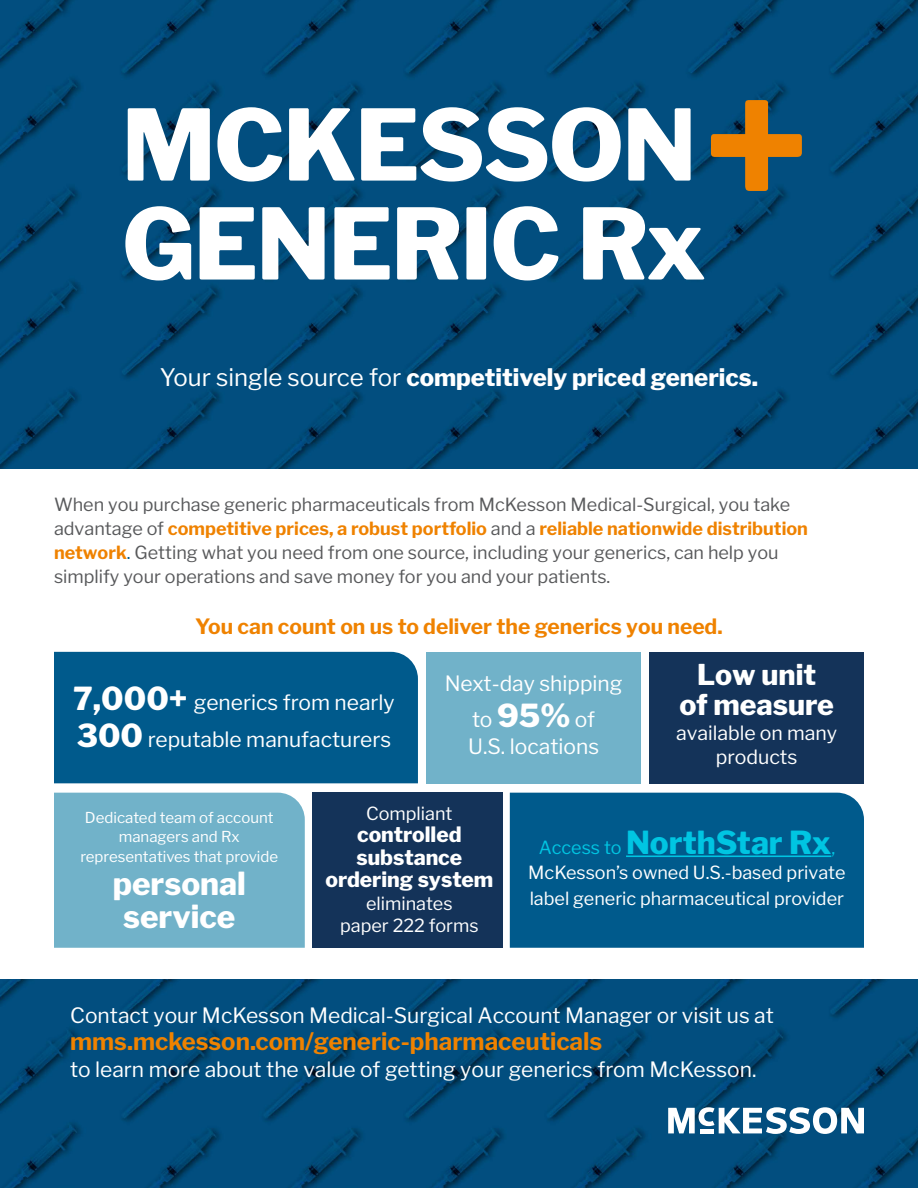
<style>
.page{position:relative;width:918px;height:1188px;background:#fff}
.page>*{position:absolute;margin:0;border:0;box-sizing:border-box;transform-origin:0 0}
.t1{font:800 97.5px/99px "Libre Franklin";letter-spacing:-.02em;color:#fff}
.t2{font:800 31.5px "Libre Franklin";color:#00c5e2}
.t3{font:800 31.5px/33px "Libre Franklin";color:#fff;text-align:center}
.t4{font:800 28.5px/30px "Libre Franklin";color:#fff;text-align:center}
.t5{font:800 24px "Libre Franklin";color:#fff}
.t6{font:700 24px "Libre Franklin";color:#ef8200}
.t7{font:21px/37.5px "Libre Franklin";color:#fff}
.t8{font:700 21px "Libre Franklin";color:#ef8200}
.t9{font:800 21px/22.5px "Libre Franklin";color:#fff;text-align:center}
.t10{font:19.5px/24px "Libre Franklin";color:#fff;text-align:center}
.t11{font:18px/24px "Libre Franklin";color:#58595b}
.t12{font:18px/22.5px "Libre Franklin";color:#fff;text-align:center}
.t13{font:15px/19.5px "Libre Franklin";color:#fff;text-align:center}
.s1{font-weight:400}
.s2{font-weight:700;color:#ef8200}
.s3{color:#005a8c}
.s4{font-weight:800;font-size:31.5px}
.s5{font-weight:400;font-size:18px}
</style>
<div class="page">
<img style="left:0;top:980px;width:918px;height:208px">
<svg style="left:668px;top:1107px;width:196px;height:27px"></svg>
<img style="left:0;top:0;width:918px;height:469px">
<div style="left:54px;top:652px;width:364px;height:131px;background:#005a8c"></div>
<div style="left:54px;top:793px;width:251px;height:155px;background:#71b2c9"></div>
<div style="left:426px;top:652px;width:215px;height:131px;background:#71b2c9"></div>
<div style="left:312px;top:793px;width:191px;height:155px;background:#143359"></div>
<div style="left:649px;top:652px;width:215px;height:131px;background:#143359"></div>
<div style="left:510px;top:793px;width:354px;height:155px;background:#005a8c"></div>
<hr style="left:626px;top:855px;width:205px;height:2px;background:#00c5e2">
<h1 class="t1" style="left:122px;top:96px;width:689px">MCKESSON<br>GENERIC Rx<sup>+</sup></h1>
<h3 class="t5" style="left:160px;top:363px;width:600px"><span class="s1">Your single source for</span> competitively priced generics.</h3>
<p class="t11" style="left:54px;top:492px;width:755px">When you purchase generic pharmaceuticals from McKesson Medical-Surgical, you take advantage of <span class="s2">competitive prices, a robust portfolio</span> and a <span class="s2">reliable nationwide distribution network</span><span class="s3">.</span> Getting what you need from one source, including your generics, can help you simplify your operations and save money for you and your patients.</p>
<p class="t8" style="left:195px;top:614px;width:529px">You can count on us to deliver the generics you need.</p>
<p class="t7" style="left:73px;top:683px;width:323px"><span class="s4">7,000+</span> generics from nearly<br><span class="s4">300</span> reputable manufacturers</p>
<p class="t7" style="left:445px;top:665px;width:179px;line-height:36px;text-align:center">Next-day shipping to <span class="s4">95%</span> of</p>
<p class="t7" style="left:468px;top:728px;width:132px">U.S. locations</p>
<h3 class="t4" style="left:679px;top:660px;width:156px">Low unit of measure</h3>
<p class="t10" style="left:676px;top:721px;width:163px">available on many products</p>
<p class="t13" style="left:80px;top:808px;width:199px">Dedicated team of account managers and Rx representatives that provide</p>
<h2 class="t3" style="left:113px;top:867px;width:134px">personal service</h2>
<p class="t12" style="left:366px;top:802px;width:88px">Compliant</p>
<p class="t9" style="left:326px;top:823px;width:169px">controlled substance ordering system</p>
<p class="t12" style="left:340px;top:892px;width:140px">eliminates paper 222 forms</p>
<h2 class="t2" style="left:539px;top:824px;width:298px"><span class="s5">Access to</span> NorthStar Rx<span class="s5">,</span></h2>
<p class="t12" style="left:528px;top:860px;width:319px;line-height:25.5px;text-align:left">McKesson’s owned U.S.-based private label generic pharmaceutical provider</p>
<p class="t7" style="left:70px;top:996px;width:705px">Contact your McKesson Medical-Surgical Account Manager or visit us at</p>
<h3 class="t6" style="left:70px;top:1026px;width:534px">mms.mckesson.com/generic-pharmaceuticals</h3>
<p class="t7" style="left:70px;top:1050px;width:688px">to learn more about the value of getting your generics from McKesson.</p>
</div>
